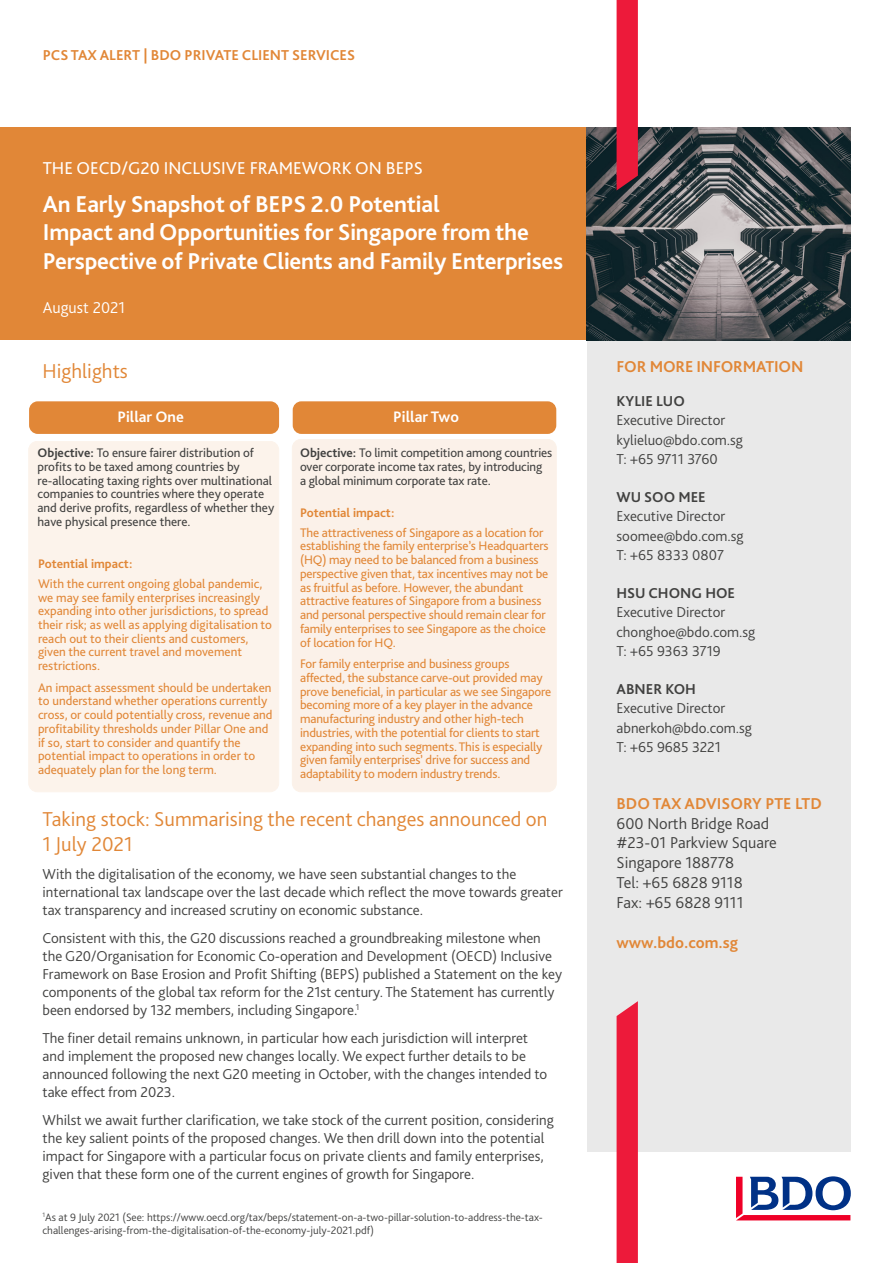
<style>
.page{position:relative;width:893px;height:1263px;background:#fff}
.page>*{position:absolute;margin:0;border:0;box-sizing:border-box;transform-origin:0 0}
.Page_Header{font:700 24px/28.8px "Bliss Pro";letter-spacing:-.01em;color:#fff}
.Page_Header-2{font:300 21px "Bliss Pro";color:#e18737}
.Page_Header-3{font:18px "Bliss Pro";color:#fff}
.t1{font:300 16.5px/19.8px "Bliss Pro";color:#414140}
.t2{font:700 16.5px "Bliss Pro";letter-spacing:-.01em;color:#e18737}
.Page_Header-4{font:300 16.5px "Bliss Pro";color:#fff}
.t3{font:700 15.9px "Bliss Pro";color:#fff}
.Page_Header-5{font:300 15px/18px "Bliss Pro";color:#414140}
.Subheading_level_1{font:700 15px "Bliss Pro";color:#e18737}
.t4{font:700 15px "Bliss Pro";color:#414140}
.t5{font:13.05px/13.8px "Bliss Pro";letter-spacing:-.01em;color:#e18737}
.t6{font:13.05px/13.8px "Bliss Pro";color:#414140}
.Page_Header-6{font:300 11.25px/13.5px "Bliss Pro";color:#414140}
.s1{font-weight:700}
</style>
<div class="page">
<div style="left:587px;top:327px;width:263px;height:825px;background:#e9e9e9"></div>
<div style="left:0;top:128px;width:595px;height:212px;background:#e18737"></div>
<svg style="left:736px;top:1176px;width:115px;height:44px"></svg>
<img style="left:587px;top:128px;width:263px;height:212px">
<svg style="left:617px;top:0;width:21px;height:190px;background:#e51c3a"></svg>
<svg style="left:617px;top:1001px;width:21px;height:262px;background:#ec203f"></svg>
<div style="left:29px;top:401px;width:250px;height:33px;background:#e18737;border-radius:9px"></div>
<div style="left:29px;top:441px;width:250px;height:351px;background:#fcf3eb;border-radius:9px"></div>
<div style="left:28px;top:441px;width:251px;height:351px;border:1px solid #e18737;border-radius:9px"></div>
<div style="left:293px;top:401px;width:263px;height:33px;background:#e18737;border-radius:9px"></div>
<div style="left:292px;top:439px;width:264px;height:353px;background:#fbf1e9;border-radius:9px"></div>
<div style="left:292px;top:439px;width:265px;height:353px;border:1px solid #e18737;border-radius:9px"></div>
<p class="Subheading_level_1" style="left:43px;top:46px;width:314px">PCS TAX ALERT | BDO PRIVATE CLIENT SERVICES</p>
<p class="Page_Header-3" style="left:43px;top:157px;width:381px">THE OECD/G20 INCLUSIVE FRAMEWORK ON BEPS</p>
<p class="Page_Header" style="left:43px;top:189px;width:399px">An Early Snapshot of BEPS 2.0 Potential</p>
<p class="Page_Header" style="left:43px;top:217px;width:522px">Impact and Opportunities for Singapore from the<br>Perspective of Private Clients and Family Enterprises</p>
<p class="Page_Header-4" style="left:43px;top:297px;width:84px">August 2021</p>
<p class="Page_Header-2" style="left:43px;top:358px;width:87px">Highlights</p>
<p class="t3" style="left:117px;top:407px;width:68px">Pillar One</p>
<p class="t6" style="left:38px;top:446px;width:238px"><span class="s1">Objective:</span> To ensure fairer distribution of profits to be taxed among countries by re-allocating taxing rights over multinational companies to countries where they operate and derive profits, regardless of whether they have physical presence there.</p>
<p class="t5" style="left:38px;top:553px;width:226px;line-height:19.8px"><span class="s1">Potential impact:<br></span>With the current ongoing global pandemic,</p>
<p class="t5" style="left:38px;top:590px;width:236px">we may see family enterprises increasingly expanding into other jurisdictions, to spread their risk; as well as applying digitalisation to reach out to their clients and customers, given the current travel and movement restrictions.</p>
<p class="t5" style="left:38px;top:680px;width:236px">An impact assessment should be undertaken to understand whether operations currently cross, or could potentially cross, revenue and profitability thresholds under Pillar One and if so, start to consider and quantify the potential impact to operations in order to adequately plan for the long term.</p>
<p class="t3" style="left:393px;top:407px;width:67px">Pillar Two</p>
<p class="t6" style="left:300px;top:446px;width:254px"><span class="s1">Objective:</span> To limit competition among countries over corporate income tax rates, by introducing<br>a global minimum corporate tax rate.</p>
<p class="t5" style="left:300px;top:503px;width:245px;line-height:19.4px"><span class="s1">Potential impact:<br></span>The attractiveness of Singapore as a location for</p>
<p class="t5" style="left:300px;top:539px;width:250px">establishing the family enterprise’s Headquarters (HQ) may need to be balanced from a business perspective given that, tax incentives may not be as fruitful as before. However, the abundant attractive features of Singapore from a business and personal perspective should remain clear for family enterprises to see Singapore as the choice of location for HQ.</p>
<p class="t5" style="left:300px;top:657px;width:253px">For family enterprise and business groups affected, the substance carve-out provided may prove beneficial, in particular as we see Singapore becoming more of a key player in the advance manufacturing industry and other high-tech industries, with the potential for clients to start expanding into such segments. This is especially given family enterprises’ drive for success and adaptability to modern industry trends.</p>
<p class="Page_Header-2" style="left:43px;top:806px;width:506px">Taking stock: Summarising the recent changes announced on</p>
<p class="Page_Header-2" style="left:43px;top:831px;width:92px">1 July 2021</p>
<p class="Page_Header-5" style="left:43px;top:865px;width:522px">With the digitalisation of the economy, we have seen substantial changes to the international tax landscape over the last decade which reflect the move towards greater tax transparency and increased scrutiny on economic substance.</p>
<p class="Page_Header-5" style="left:43px;top:929px;width:521px">Consistent with this, the G20 discussions reached a groundbreaking milestone when the G20/Organisation for Economic Co-operation and Development (OECD) Inclusive Framework on Base Erosion and Profit Shifting (BEPS) published a Statement on the key components of the global tax reform for the 21st century. The Statement has currently been endorsed by 132 members, including Singapore.<sup>1</sup></p>
<p class="Page_Header-5" style="left:43px;top:1029px;width:506px">The finer detail remains unknown, in particular how each jurisdiction will interpret and implement the proposed new changes locally. We expect further details to be announced following the next G20 meeting in October, with the changes intended to take effect from 2023.</p>
<p class="Page_Header-5" style="left:43px;top:1110px;width:513px">Whilst we await further clarification, we take stock of the current position, considering the key salient points of the proposed changes. We then drill down into the potential impact for Singapore with a particular focus on private clients and family enterprises, given that these form one of the current engines of growth for Singapore.</p>
<p class="Page_Header-6" style="left:43px;top:1210px;width:502px"><sup>1</sup>As at 9 July 2021 (See: https://www.oecd.org/tax/beps/statement-on-a-two-pillar-solution-to-address-the-tax&shy;challenges-arising-from-the-digitalisation-of-the-economy-july-2021.pdf)</p>
<p class="t2" style="left:617px;top:356px;width:188px">FOR MORE INFORMATION</p>
<p class="t4" style="left:617px;top:391px;width:70px">KYLIE LUO</p>
<p class="Page_Header-5" style="left:617px;top:410px;width:128px;line-height:19.5px">Executive Director kylieluo@bdo.com.sg<br>T: +65 9711 3760</p>
<p class="t4" style="left:617px;top:487px;width:91px">WU SOO MEE</p>
<p class="Page_Header-5" style="left:617px;top:506px;width:129px;line-height:19.5px">Executive Director soomee@bdo.com.sg<br>T: +65 8333 0807</p>
<p class="t4" style="left:617px;top:583px;width:120px">HSU CHONG HOE</p>
<p class="Page_Header-5" style="left:617px;top:602px;width:140px;line-height:19.5px">Executive Director chonghoe@bdo.com.sg<br>T: +65 9363 3719</p>
<p class="t4" style="left:617px;top:679px;width:81px">ABNER KOH</p>
<p class="Page_Header-5" style="left:617px;top:698px;width:137px;line-height:19.5px">Executive Director abnerkoh@bdo.com.sg<br>T: +65 9685 3221</p>
<p class="t2" style="left:617px;top:793px;width:207px">BDO TAX ADVISORY PTE LTD</p>
<p class="t1" style="left:617px;top:813px;width:162px">600 North Bridge Road #23-01 Parkview Square<br>Singapore 188778<br>Tel: +65 6828 9118<br>Fax: +65 6828 9111</p>
<p class="t2" style="left:617px;top:932px;width:123px">www.bdo.com.sg</p>
</div>
